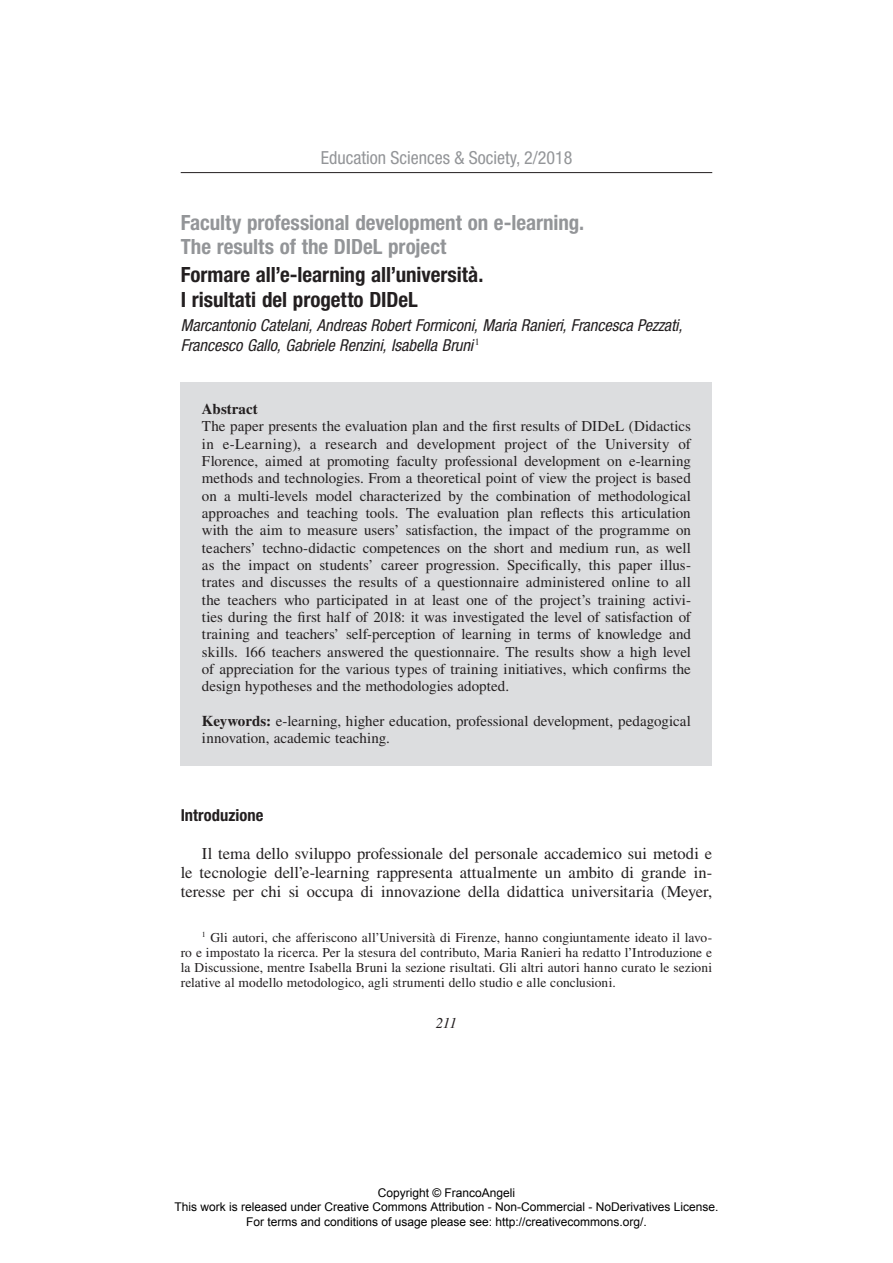
<style>
.page{position:relative;width:893px;height:1263px;background:#fff}
.page>*{position:absolute;margin:0;border:0;box-sizing:border-box;transform-origin:0 0}
.t1{font:700 condensed 21px/24.3px "Helvetica Neue LT Std";color:#939598}
.t2{font:700 condensed 21px/24.3px "Helvetica Neue LT Std";color:#231f20}
.t3{font:condensed 18px "Helvetica Neue LT Std";color:#939598}
.t4{font:16.5px/19px "Times LT Std";letter-spacing:-.005em;color:#231f20;text-align:justify}
.t5{font:italic condensed 16.5px/19.8px "Helvetica Neue LT Std";letter-spacing:-.005em;color:#231f20}
.t6{font:700 condensed 16.5px "Helvetica Neue LT Std";letter-spacing:.005em;color:#231f20}
.t7{font:15px/17.4px "Times LT Std";color:#231f20;text-align:justify}
.t8{font:700 15px "Times LT Std";letter-spacing:.005em;color:#231f20}
.t9{font:italic 15px "Times LT Std";color:#231f20}
.t10{font:13.5px/15px "Times LT Std";color:#231f20;text-align:justify}
.t11{font:12px/14.4px "Arial";color:#000;text-align:center}
.s1{font-weight:700}
</style>
<div class="page">
<hr style="left:181px;top:172px;width:531px;height:1px;background:#231f20">
<div style="left:181px;top:382px;width:531px;height:383px;background:#dcdddf"></div>
<p class="t3" style="left:321px;top:147px;width:253px">Education Sciences &amp; Society, 2/2018</p>
<h1 class="t1" style="left:181px;top:210px;width:405px">Faculty professional development on e-learning.<br>The results of the DIDeL project</h1>
<h1 class="t2" style="left:181px;top:263px;width:304px">Formare all’e-learning all’università.<br>I risultati del progetto DIDeL</h1>
<p class="t5" style="left:181px;top:316px;width:503px">Marcantonio Catelani, Andreas Robert Formiconi, Maria Ranieri, Francesca Pezzati,<br>Francesco Gallo, Gabriele Renzini, Isabella Bruni <sup>1</sup></p>
<p class="t8" style="left:202px;top:400px;width:57px">Abstract</p>
<p class="t7" style="left:202px;top:417px;width:490px">The paper presents the evaluation plan and the first results of DIDeL (Didactics in e-Learning), a research and development project of the University of Florence, aimed at promoting faculty professional development on e-learning methods and technologies. From a theoretical point of view the project is based on a multi-levels model characterized by the combination of methodological approaches and teaching tools. The evaluation plan reflects this articulation with the aim to measure users’ satisfaction, the impact of the programme on teachers’ techno-didactic competences on the short and medium run, as well as the impact on students’ career progression. Specifically, this paper illus&shy;trates and discusses the results of a questionnaire administered online to all the teachers who participated in at least one of the project’s training activi&shy;ties during the first half of 2018: it was investigated the level of satisfaction of training and teachers’ self-perception of learning in terms of knowledge and skills. 166 teachers answered the questionnaire. The results show a high level of appreciation for the various types of training initiatives, which confirms the design hypotheses and the methodologies adopted.</p>
<p class="t7" style="left:202px;top:712px;width:490px"><span class="s1">Keywords:</span> e-learning, higher education, professional development, pedagogical innovation, academic teaching.</p>
<p class="t6" style="left:181px;top:805px;width:84px">Introduzione</p>
<p class="t4" style="left:181px;top:843px;width:533px;text-indent:21px">Il tema dello sviluppo professionale del personale accademico sui metodi e le tecnologie dell’e-learning rappresenta attualmente un ambito di grande in&shy;teresse per chi si occupa di innovazione della didattica universitaria (Meyer,</p>
<p class="t10" style="left:181px;top:929px;width:533px;text-indent:21px"><sup>1</sup> Gli autori, che afferiscono all’Università di Firenze, hanno congiuntamente ideato il lavo&shy;ro e impostato la ricerca. Per la stesura del contributo, Maria Ranieri ha redatto l’Introduzione e la Discussione, mentre Isabella Bruni la sezione risultati. Gli altri autori hanno curato le sezioni relative al modello metodologico, agli strumenti dello studio e alle conclusioni.</p>
<p class="t9" style="left:436px;top:1014px;width:23px">211</p>
<p class="t11" style="left:174px;top:1186px;width:546px">Copyright © FrancoAngeli<br>This work is released under Creative Commons Attribution - Non-Commercial - NoDerivatives License.<br>For terms and conditions of usage please see: http://creativecommons.org/.</p>
</div>
